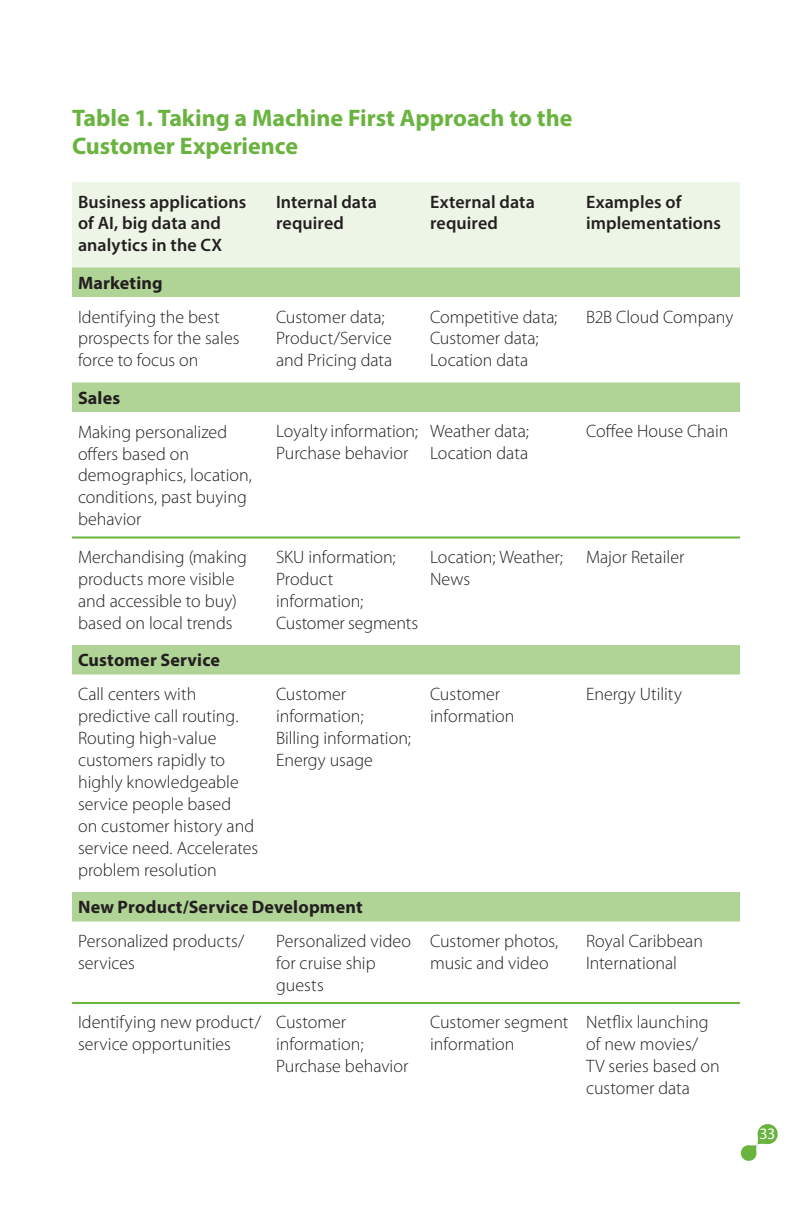
<style>
.page{position:relative;width:792px;height:1224px;background:#fff}
.page>*{position:absolute;margin:0;border:0;box-sizing:border-box;transform-origin:0 0}
.t1{font:700 24px/28px "Myriad Pro";color:#69b33f}
.t2{font:300 18px/22px "Myriad Pro";color:#231f20}
.t3{font:600 18px/22px "Myriad Pro";letter-spacing:.005em;color:#231f20}
.t4{font:700 18px "Myriad Pro";letter-spacing:.01em;color:#231f20}
.t5{font:16px "Myriad Pro";color:#fff}
</style>
<div class="page">
<svg style="left:740px;top:1124px;width:38px;height:37px"></svg>
<div style="left:72px;top:182px;width:668px;height:86px;background:#edf5e6"></div>
<svg style="left:72px;top:268px;width:668px;height:654px"></svg>
<hr style="left:72px;top:536px;width:204px;height:2px;background:#69b33f">
<hr style="left:276px;top:536px;width:154px;height:2px;background:#69b33f">
<hr style="left:430px;top:536px;width:156px;height:2px;background:#69b33f">
<hr style="left:586px;top:536px;width:154px;height:2px;background:#69b33f">
<hr style="left:72px;top:1002px;width:204px;height:2px;background:#69b33f">
<hr style="left:276px;top:1002px;width:154px;height:2px;background:#69b33f">
<hr style="left:430px;top:1002px;width:156px;height:2px;background:#69b33f">
<hr style="left:586px;top:1002px;width:154px;height:2px;background:#69b33f">
<h1 class="t1" style="left:72px;top:103px;width:502px">Table 1. Taking a Machine First Approach to the<br>Customer Experience</h1>
<p class="t3" style="left:78px;top:190px;width:170px">Business applications of AI, big data and analytics in the CX</p>
<p class="t3" style="left:276px;top:190px;width:102px">Internal data required</p>
<p class="t3" style="left:430px;top:190px;width:106px">External data required</p>
<p class="t3" style="left:586px;top:190px;width:137px">Examples of implementations</p>
<p class="t4" style="left:78px;top:271px;width:86px">Marketing</p>
<p class="t2" style="left:78px;top:305px;width:163px">Identifying the best prospects for the sales force to focus on</p>
<p class="t2" style="left:276px;top:305px;width:118px">Customer data;<br>Product/Service and Pricing data</p>
<p class="t2" style="left:430px;top:305px;width:129px">Competitive data;<br>Customer data;<br>Location data</p>
<p class="t2" style="left:586px;top:305px;width:149px">B2B Cloud Company</p>
<p class="t4" style="left:78px;top:386px;width:44px">Sales</p>
<p class="t2" style="left:78px;top:420px;width:175px">Making personalized offers based on demographics, location, conditions, past buying behavior</p>
<p class="t2" style="left:276px;top:420px;width:143px">Loyalty information;<br>Purchase behavior</p>
<p class="t2" style="left:430px;top:420px;width:100px">Weather data;<br>Location data</p>
<p class="t2" style="left:586px;top:420px;width:144px">Coffee House Chain</p>
<p class="t2" style="left:78px;top:546px;width:170px">Merchandising (making products more visible and accessible to buy) based on local trends</p>
<p class="t2" style="left:276px;top:546px;width:144px">SKU information;<br>Product information;<br>Customer segments</p>
<p class="t2" style="left:430px;top:546px;width:135px">Location; Weather;<br>News</p>
<p class="t2" style="left:586px;top:546px;width:100px">Major Retailer</p>
<p class="t4" style="left:78px;top:649px;width:143px">Customer Service</p>
<p class="t2" style="left:78px;top:683px;width:182px">Call centers with predictive call routing.<br>Routing high-value customers rapidly to highly knowledgeable service people based<br>on customer history and service need. Accelerates problem resolution</p>
<p class="t2" style="left:276px;top:683px;width:136px">Customer information;<br>Billing information;<br>Energy usage</p>
<p class="t2" style="left:430px;top:683px;width:86px">Customer information</p>
<p class="t2" style="left:586px;top:683px;width:97px">Energy Utility</p>
<p class="t4" style="left:78px;top:896px;width:286px">New Product/Service Development</p>
<p class="t2" style="left:78px;top:930px;width:168px">Personalized products/ services</p>
<p class="t2" style="left:276px;top:930px;width:136px">Personalized video for cruise ship guests</p>
<p class="t2" style="left:430px;top:930px;width:130px">Customer photos, music and video</p>
<p class="t2" style="left:586px;top:930px;width:118px">Royal Caribbean<br>International</p>
<p class="t2" style="left:78px;top:1011px;width:184px">Identifying new product/ service opportunities</p>
<p class="t2" style="left:276px;top:1011px;width:134px">Customer information;<br>Purchase behavior</p>
<p class="t2" style="left:430px;top:1011px;width:140px">Customer segment information</p>
<p class="t2" style="left:586px;top:1011px;width:135px">Netflix launching of new movies/<br>TV series based on customer data</p>
<p class="t5" style="left:760px;top:1124px;width:17px">33</p>
</div>
